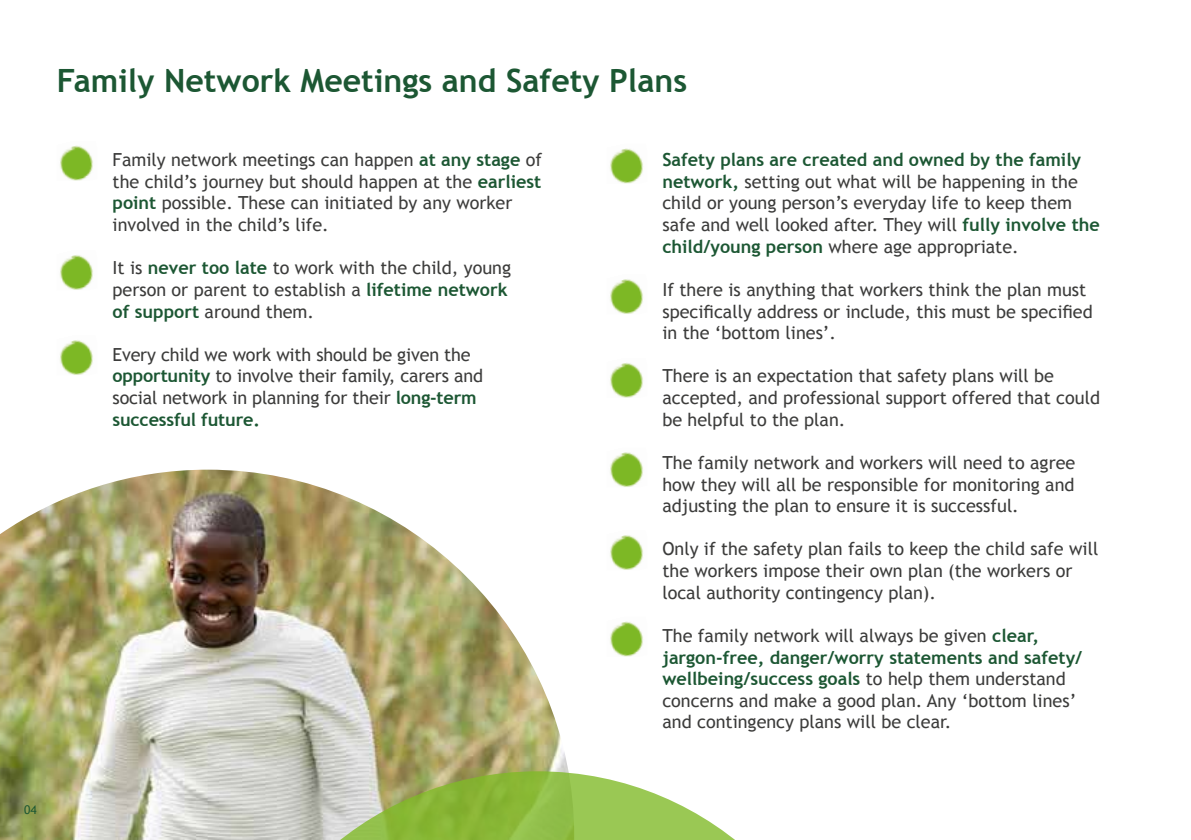
<style>
.page{position:relative;width:1191px;height:840px;background:#fff}
.page>*{position:absolute;margin:0;border:0;box-sizing:border-box;transform-origin:0 0}
.t1{font:700 32px "Trebuchet MS";color:#1c5733}
.t2{font:18px/21.6px "Trebuchet MS";color:#3c3c3b}
.t3{font:12px "Trebuchet MS";color:#1c5733}
.s1{font-weight:700;color:#1c5733}
</style>
<div class="page">
<img style="left:60px;top:145px;width:33px;height:36px">
<img style="left:610px;top:148px;width:33px;height:35px">
<img style="left:60px;top:255px;width:33px;height:35px">
<img style="left:610px;top:279px;width:33px;height:35px">
<img style="left:60px;top:340px;width:33px;height:35px">
<img style="left:610px;top:362px;width:33px;height:35px">
<img style="left:610px;top:535px;width:33px;height:34px">
<img style="left:610px;top:452px;width:33px;height:35px">
<img style="left:610px;top:621px;width:33px;height:35px">
<img style="left:0;top:469px;width:568px;height:370px">
<svg style="left:219px;top:770px;width:515px;height:69px;background:#b1c884"></svg>
<h1 class="t1" style="left:57px;top:61px;width:632px">Family Network Meetings and Safety Plans</h1>
<p class="t2" style="left:113px;top:149px;width:431px">Family network meetings can happen <span class="s1">at any stage</span> of the child’s journey but should happen at the <span class="s1">earliest point</span> possible. These can initiated by any worker involved in the child’s life.</p>
<p class="t2" style="left:113px;top:257px;width:400px">It is <span class="s1">never too late</span> to work with the child, young person or parent to establish a <span class="s1">lifetime network of support</span> around them.</p>
<p class="t2" style="left:113px;top:344px;width:372px">Every child we work with should be given the <span class="s1">opportunity</span> to involve their family, carers and social network in planning for their <span class="s1">long-term successful future.</span></p>
<p class="t2" style="left:662px;top:149px;width:439px"><span class="s1">Safety plans are created and owned by the family network,</span> setting out what will be happening in the child or young person’s everyday life to keep them safe and well looked after. They will <span class="s1">fully involve the child/young person</span> where age appropriate.</p>
<p class="t2" style="left:662px;top:279px;width:432px">If there is anything that workers think the plan must specifically address or include, this must be specified in the ‘bottom lines’.</p>
<p class="t2" style="left:662px;top:365px;width:439px">There is an expectation that safety plans will be accepted, and professional support offered that could be helpful to the plan.</p>
<p class="t2" style="left:662px;top:452px;width:414px;text-align:justify">The family network and workers will need to agree how they will all be responsible for monitoring and adjusting the plan to ensure it is successful.</p>
<p class="t2" style="left:662px;top:538px;width:437px">Only if the safety plan fails to keep the child safe will the workers impose their own plan (the workers or local authority contingency plan).</p>
<p class="t2" style="left:662px;top:624px;width:421px">The family network will always be given <span class="s1">clear, jargon-free, danger/worry statements and safety/ wellbeing/success goals</span> to help them understand concerns and make a good plan. Any ‘bottom lines’ and contingency plans will be clear.</p>
<p class="t3" style="left:24px;top:802px;width:14px">04</p>
</div>
